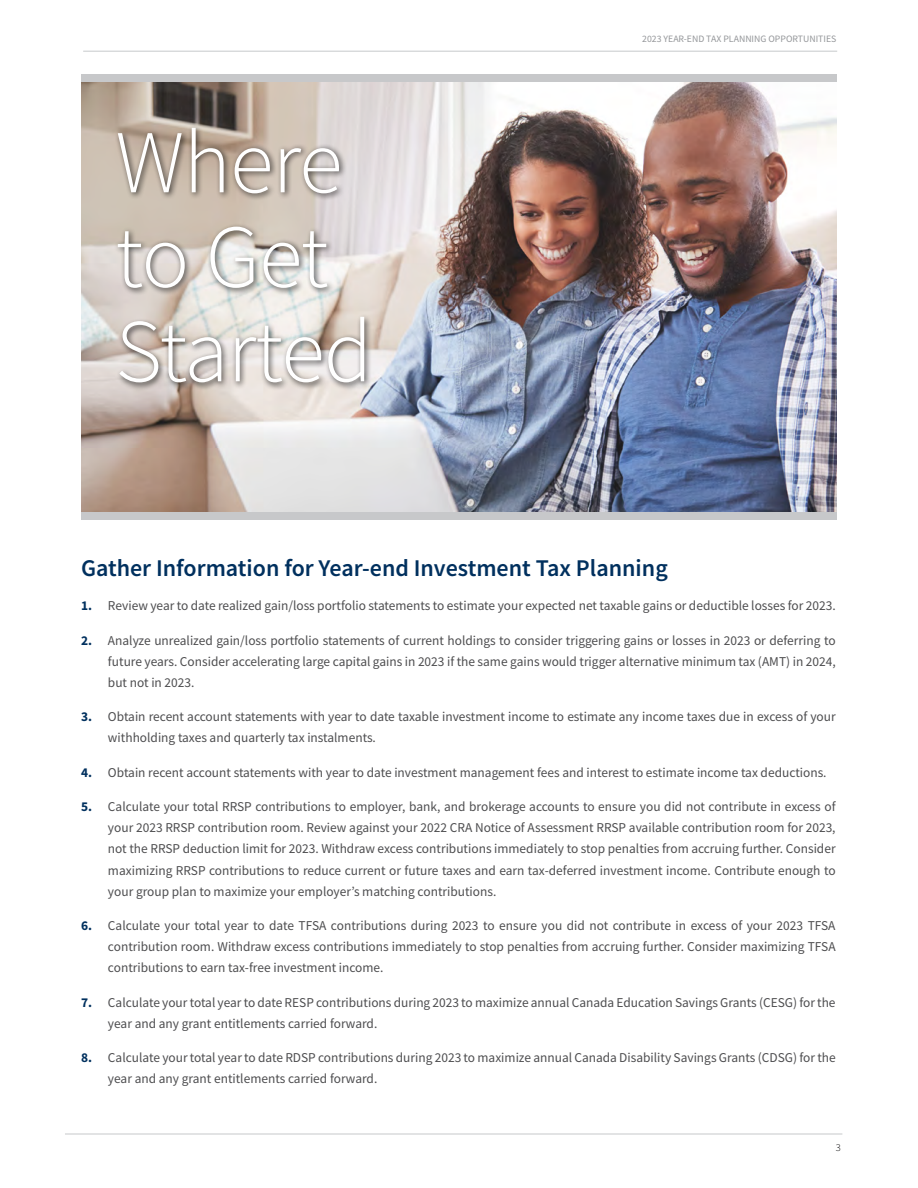
<style>
.page{position:relative;width:918px;height:1188px;background:#fff}
.page>*{position:absolute;margin:0;border:0;box-sizing:border-box;transform-origin:0 0}
.t1{font:300 89.7px/94.5px "Source Sans Pro";letter-spacing:-.01em;color:#fff}
.t2{font:600 24px "Source Sans Pro";color:#00305e}
.t3{font:13.5px/21px "Source Sans Pro";color:#4d4d4f;text-align:justify}
.t4{font:300 10.5px "Source Sans Pro";color:#0b0a0b}
.t5{font:9.75px "Source Sans Pro";color:#949699}
.s1{font-weight:700;color:#00305e}
</style>
<div class="page">
<hr style="left:83px;top:51px;width:754px;height:1px;background:#c7c9cb">
<img style="left:81px;top:82px;width:756px;height:430px">
<div style="left:81px;top:512px;width:756px;height:7px;background:#c7c8ca"></div>
<div style="left:81px;top:75px;width:756px;height:7px;background:#c7c8ca"></div>
<hr style="left:65px;top:1134px;width:777px;height:1px;background:#c7c9cb">
<div style="left:114px;top:124px;width:258px;height:266px;background:#000;opacity:.71"></div>
<h1 class="t1" style="left:115px;top:115px;width:259px">Where to Get<br>Started</h1>
<p class="t5" style="left:642px;top:33px;width:196px">2023 YEAR-END TAX PLANNING OPPORTUNITIES</p>
<h2 class="t2" style="left:81px;top:552px;width:588px">Gather Information for Year-end Investment Tax Planning</h2>
<p class="t3" style="left:81px;top:595px;width:756px"><span class="s1">1.</span> Review year to date realized gain/loss portfolio statements to estimate your expected net taxable gains or deductible losses for 2023.</p>
<p class="t3" style="left:108px;top:630px;width:729px;text-indent:-27px"><span class="s1">2.</span> Analyze unrealized gain/loss portfolio statements of current holdings to consider triggering gains or losses in 2023 or deferring to future years. Consider accelerating large capital gains in 2023 if the same gains would trigger alternative minimum tax (AMT) in 2024, but not in 2023.</p>
<p class="t3" style="left:108px;top:706px;width:729px;text-indent:-27px"><span class="s1">3.</span> Obtain recent account statements with year to date taxable investment income to estimate any income taxes due in excess of your withholding taxes and quarterly tax instalments.</p>
<p class="t3" style="left:81px;top:762px;width:747px"><span class="s1">4.</span> Obtain recent account statements with year to date investment management fees and interest to estimate income tax deductions.</p>
<p class="t3" style="left:108px;top:796px;width:729px;text-indent:-27px"><span class="s1">5.</span> Calculate your total RRSP contributions to employer, bank, and brokerage accounts to ensure you did not contribute in excess of your 2023 RRSP contribution room. Review against your 2022 CRA Notice of Assessment RRSP available contribution room for 2023, not the RRSP deduction limit for 2023. Withdraw excess contributions immediately to stop penalties from accruing further. Consider maximizing RRSP contributions to reduce current or future taxes and earn tax-deferred investment income. Contribute enough to your group plan to maximize your employer’s matching contributions.</p>
<p class="t3" style="left:108px;top:915px;width:729px;text-indent:-27px"><span class="s1">6.</span> Calculate your total year to date TFSA contributions during 2023 to ensure you did not contribute in excess of your 2023 TFSA contribution room. Withdraw excess contributions immediately to stop penalties from accruing further. Consider maximizing TFSA contributions to earn tax-free investment income.</p>
<p class="t3" style="left:108px;top:991px;width:729px;text-indent:-27px"><span class="s1">7.</span> Calculate your total year to date RESP contributions during 2023 to maximize annual Canada Education Savings Grants (CESG) for the year and any grant entitlements carried forward.</p>
<p class="t3" style="left:108px;top:1047px;width:729px;text-indent:-27px"><span class="s1">8.</span> Calculate your total year to date RDSP contributions during 2023 to maximize annual Canada Disability Savings Grants (CDSG) for the year and any grant entitlements carried forward.</p>
<p class="t4" style="left:836px;top:1141px;width:7px">3</p>
</div>
